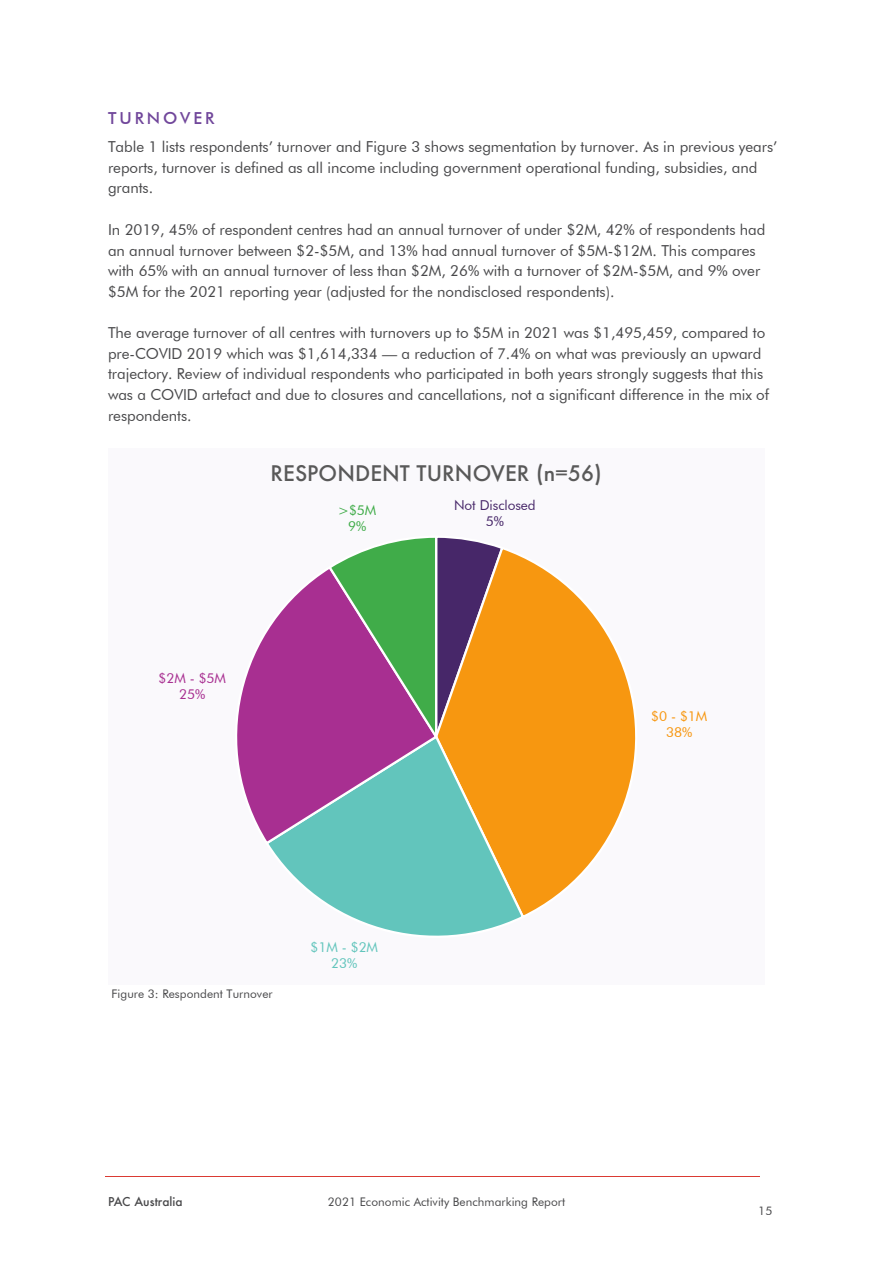
<style>
.page{position:relative;width:893px;height:1263px;background:#fff}
.page>*{position:absolute;margin:0;border:0;box-sizing:border-box;transform-origin:0 0}
.t1{font:500 20.85px "Futura";letter-spacing:.005em;color:#595959}
.t2{font:500 16.5px "Futura BT";letter-spacing:.18em;color:#71479b}
.t3{font:15.15px/20.7px "Futura BT";letter-spacing:-.005em;color:#48484a}
.t4{font:13.65px/16.2px "Futura BT";letter-spacing:-.005em;color:#472769;text-align:center}
.t5{font:13.65px/16.2px "Futura BT";color:#62c5bc;text-align:center}
.t6{font:13.65px/16.2px "Futura BT";color:#a82f91;text-align:center}
.t7{font:13.65px/16.2px "Futura BT";color:#f79710;text-align:center}
.t8{font:13.65px/16.2px "Futura BT";color:#40ac49;text-align:center}
.t9{font:11.85px "Futura BT";letter-spacing:.005em;color:#48484a}
.t10{font:500 11.85px "Futura";letter-spacing:.005em;color:#48484a}
</style>
<div class="page">
<hr style="left:106px;top:1176px;width:654px;height:1px;background:#da3a33">
<div style="left:108px;top:448px;width:656px;height:536px;background:#faf9fc"></div>
<svg style="left:526px;top:559px;width:110px;height:355px"></svg>
<svg style="left:270px;top:549px;width:256px;height:387px;background:#aabd8d"></svg>
<svg style="left:237px;top:672px;width:202px;height:174px;background:#9083ad"></svg>
<svg style="left:248px;top:537px;width:254px;height:207px"></svg>
<p class="t2" style="left:108px;top:108px;width:108px">TURNOVER</p>
<p class="t3" style="left:108px;top:136px;width:671px">Table 1 lists respondents’ turnover and Figure 3 shows segmentation by turnover. As in previous years’ reports, turnover is defined as all income including government operational funding, subsidies, and grants.</p>
<p class="t3" style="left:108px;top:219px;width:659px">In 2019, 45% of respondent centres had an annual turnover of under $2M, 42% of respondents had an annual turnover between $2-$5M, and 13% had annual turnover of $5M-$12M. This compares with 65% with an annual turnover of less than $2M, 26% with a turnover of $2M-$5M, and 9% over $5M for the 2021 reporting year (adjusted for the nondisclosed respondents).</p>
<p class="t3" style="left:108px;top:322px;width:663px">The average turnover of all centres with turnovers up to $5M in 2021 was $1,495,459, compared to pre-COVID 2019 which was $1,614,334 — a reduction of 7.4% on what was previously an upward trajectory. Review of individual respondents who participated in both years strongly suggests that this was a COVID artefact and due to closures and cancellations, not a significant difference in the mix of respondents.</p>
<h1 class="t1" style="left:270px;top:460px;width:333px">RESPONDENT TURNOVER (n=56)</h1>
<p class="t6" style="left:159px;top:670px;width:69px">$2M - $5M<br>25%</p>
<p class="t8" style="left:338px;top:502px;width:40px">&gt;$5M<br>9%</p>
<p class="t4" style="left:454px;top:497px;width:83px">Not Disclosed<br>5%</p>
<p class="t9" style="left:112px;top:987px;width:163px">Figure 3: Respondent Turnover</p>
<p class="t5" style="left:311px;top:939px;width:69px">$1M - $2M<br>23%</p>
<p class="t10" style="left:108px;top:1194px;width:76px">PAC Australia</p>
<p class="t9" style="left:328px;top:1195px;width:239px">2021 Economic Activity Benchmarking Report</p>
<p class="t7" style="left:651px;top:708px;width:58px">$0 - $1M<br>38%</p>
<p class="t9" style="left:758px;top:1203px;width:16px">15</p>
</div>
